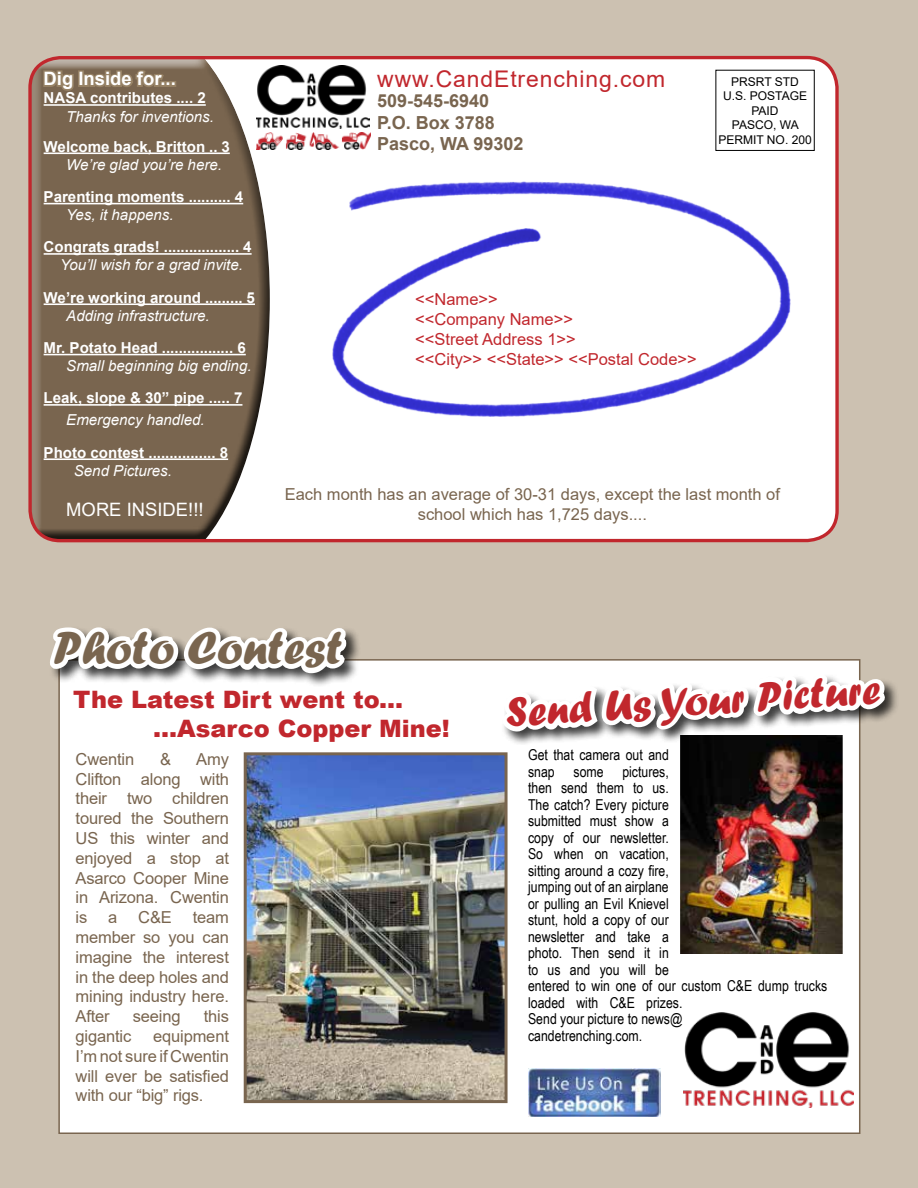
<style>
.page{position:relative;width:918px;height:1188px;background:#ccc1b1}
.page>*{position:absolute;margin:0;border:0;box-sizing:border-box;transform-origin:0 0}
.t1{font:48px "Forte";color:#79654f}
.t2{font:43.5px "Forte";color:#c1272d}
.t3{font:900 24px/28.8px "Arial";color:#c1272d}
.t4{font:22.95px "Arial";letter-spacing:.04em;color:#c1272d}
.t5{font:700 18.45px "Arial";color:#fff}
.t6{font:18.45px "Arial";color:#fff}
.t7{font:700 18px/21.6px "Arial";color:#79654f}
.t8{font:16.5px/19.8px "Arial";letter-spacing:-.01em;color:#79654f;text-align:justify}
.t9{font:16.5px/19.8px "Arial";color:#c1272d}
.t10{font:700 15.15px "Arial";color:#fff}
.t11{font:italic 15.15px "Arial";color:#fff}
.t12{font:15px/16.5px "Arial Narrow";color:#000}
.t13{font:12px/14.4px "Arial";color:#000;text-align:center}
</style>
<div class="page">
<div style="left:58px;top:659px;width:802px;height:475px;background:#fff;border:2px solid #79654f"></div>
<div style="left:30px;top:58px;width:807px;height:483px;background:#fff;border-radius:30px"></div>
<div style="left:30px;top:62px;width:252px;height:479px;background:#000;opacity:.75"></div>
<div style="left:28px;top:56px;width:811px;height:486px;border:3px solid #c1272d;border-radius:30px"></div>
<img style="left:256px;top:65px;width:114px;height:63px">
<div style="left:49px;top:626px;width:312px;height:62px;background:#000;opacity:.75"></div>
<svg style="left:49px;top:626px;width:305px;height:55px"></svg>
<img style="left:683px;top:1012px;width:170px;height:95px">
<img style="left:528px;top:1069px;width:132px;height:48px">
<div style="left:716px;top:70px;width:99px;height:81px;border:1px solid #000"></div>
<img style="left:333px;top:182px;width:457px;height:235px">
<svg style="left:494px;top:384px;width:399px;height:628px"></svg>
<img style="left:256px;top:132px;width:115px;height:17px">
<img style="left:248px;top:756px;width:256px;height:343px">
<div style="left:244px;top:752px;width:264px;height:351px;border:3px solid #79654f"></div>
<p class="t5" style="left:44px;top:66px;width:134px">Dig Inside for...</p>
<p class="t10" style="left:44px;top:87px;width:164px">NASA contributes .... 2</p>
<p class="t11" style="left:66px;top:106px;width:149px">Thanks for inventions.</p>
<p class="t10" style="left:44px;top:136px;width:188px">Welcome back, Britton .. 3</p>
<p class="t11" style="left:66px;top:155px;width:157px">We’re glad you’re here.</p>
<p class="t10" style="left:44px;top:186px;width:201px">Parenting moments .......... 4</p>
<p class="t11" style="left:66px;top:205px;width:109px">Yes, it happens.</p>
<p class="t10" style="left:44px;top:236px;width:209px">Congrats grads! .................. 4</p>
<p class="t11" style="left:60px;top:255px;width:184px">You’ll wish for a grad invite.</p>
<p class="t10" style="left:44px;top:287px;width:213px">We’re working around ......... 5</p>
<p class="t11" style="left:66px;top:306px;width:145px">Adding infrastructure.</p>
<p class="t10" style="left:44px;top:337px;width:204px">Mr. Potato Head ................. 6</p>
<p class="t11" style="left:66px;top:356px;width:187px">Small beginning big ending.</p>
<p class="t10" style="left:44px;top:387px;width:200px">Leak, slope &amp; 30” pipe ..... 7</p>
<p class="t11" style="left:66px;top:410px;width:140px">Emergency handled.</p>
<p class="t10" style="left:44px;top:442px;width:186px">Photo contest ................ 8</p>
<p class="t11" style="left:74px;top:461px;width:100px">Send Pictures.</p>
<p class="t6" style="left:66px;top:497px;width:139px">MORE INSIDE!!!</p>
<h3 class="t4" style="left:377px;top:63px;width:290px">www.CandEtrenching.com</h3>
<p class="t7" style="left:377px;top:90px;width:148px">509-545-6940<br>P.O. Box 3788<br>Pasco, WA 99302</p>
<p class="t13" style="left:718px;top:74px;width:95px">PRSRT STD<br>U.S. POSTAGE<br>PAID<br>PASCO, WA<br>PERMIT NO. 200</p>
<p class="t9" style="left:415px;top:290px;width:283px">&lt;&lt;Name&gt;&gt;<br>&lt;&lt;Company Name&gt;&gt;<br>&lt;&lt;Street Address 1&gt;&gt;<br>&lt;&lt;City&gt;&gt; &lt;&lt;State&gt;&gt; &lt;&lt;Postal Code&gt;&gt;</p>
<p class="t8" style="left:285px;top:484px;width:497px;text-align:center">Each month has an average of 30-31 days, except the last month of school which has 1,725 days....</p>
<h1 class="t1" style="left:53px;top:620px;width:291px">Photo Contest</h1>
<h3 class="t3" style="left:153px;top:684px;width:298px;text-indent:-80px">The Latest Dirt went to... ...Asarco Copper Mine!</h3>
<p class="t8" style="left:76px;top:749px;width:60px">Cwentin</p>
<p class="t8" style="left:160px;top:749px;width:13px">&amp;</p>
<p class="t8" style="left:76px;top:749px;width:155px;text-indent:121px">Amy Clifton along with their two children toured the Southern US this winter and enjoyed a stop at Asarco Cooper Mine in Arizona. Cwentin is</p>
<p class="t8" style="left:108px;top:907px;width:11px">a</p>
<p class="t8" style="left:138px;top:907px;width:35px">C&amp;E</p>
<p class="t8" style="left:76px;top:907px;width:155px;text-indent:117px">team member so you can imagine the interest in the deep holes and mining industry here.<br>After</p>
<p class="t8" style="left:133px;top:1006px;width:49px">seeing</p>
<p class="t8" style="left:204px;top:1006px;width:27px">this</p>
<p class="t8" style="left:76px;top:1026px;width:155px;text-indent:78px">equipment I’m not sure if Cwentin will ever be satisfied with our “big” rigs.</p>
<p class="t8" style="left:76px;top:1026px;width:57px">gigantic</p>
<h2 class="t2" style="left:504px;top:685px;width:377px;rotate:-3deg">Send Us Your Picture</h2>
<p class="t12" style="left:528px;top:746px;width:142px">Get that camera out and snap</p>
<p class="t12" style="left:528px;top:762px;width:301px;text-indent:94px">pictures,<br>then send them to us.<br>The catch? Every picture<br>submitted must show a<br>copy of our newsletter.<br>So when on vacation,<br>sitting around a cozy fire,<br>jumping out of an airplane<br>or pulling an Evil Knievel<br>stunt, hold a copy of our<br>newsletter and take a<br>photo. Then send it in<br>to us and you will be<br>entered to win one of our custom C&amp;E dump trucks loaded with C&amp;E prizes.<br>Send your picture to news@<br>candetrenching.com.</p>
<p class="t12" style="left:574px;top:762px;width:32px">some</p>
</div>
